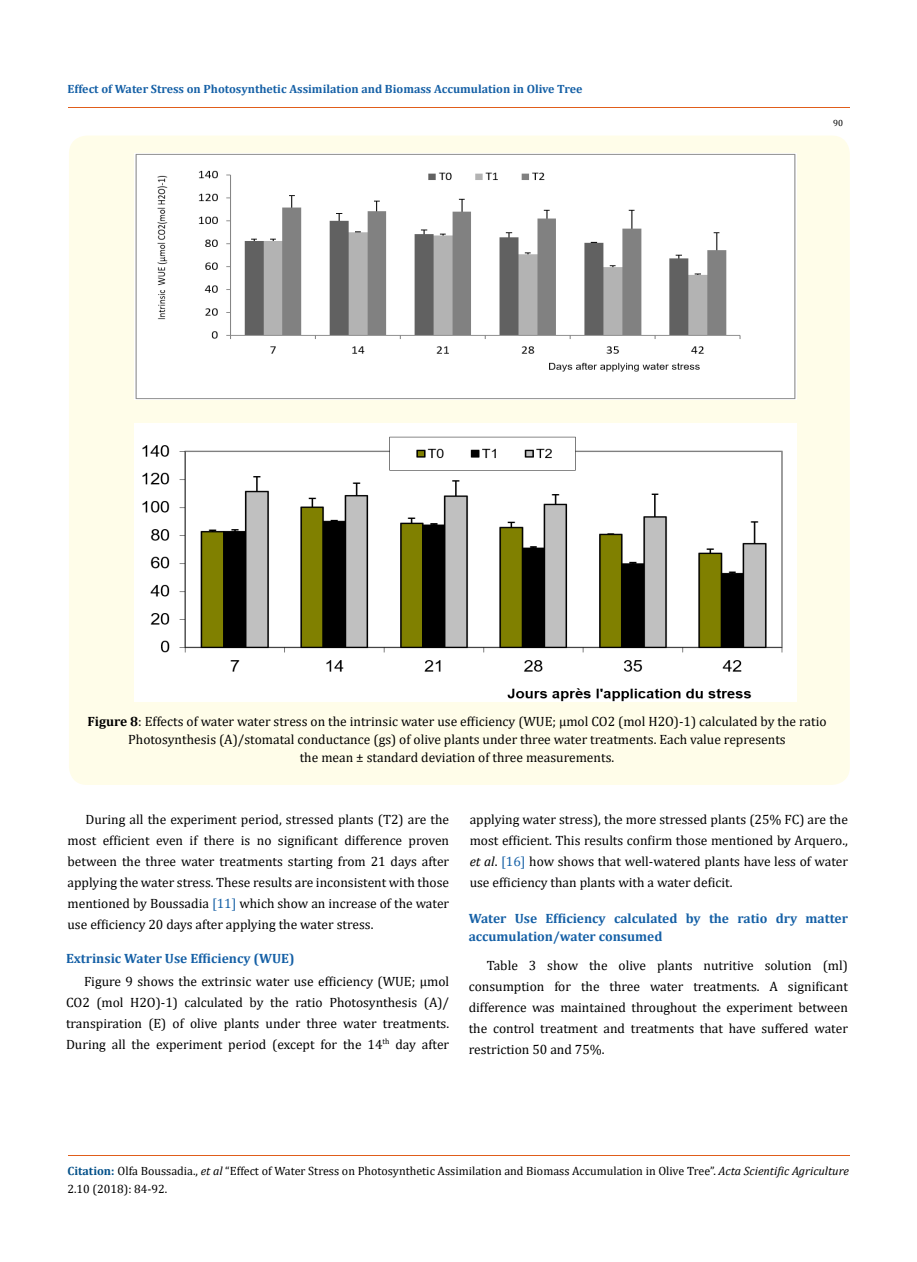
<style>
.page{position:relative;width:917px;height:1262px;background:#fff}
.page>*{position:absolute;margin:0;border:0;box-sizing:border-box;transform-origin:0 0}
.t1{font:13.5px/21px "Cambria";color:#000;text-align:justify}
.t2{font:700 13.5px/18px "Cambria";color:#1560a6}
.t3{font:12px/18px "Cambria";color:#000}
.t4{font:700 12px "Cambria";color:#1560a6}
.t5{font:9px "Cambria";color:#000}
.s1{font-weight:700}
.s2{color:#1560a6}
.s3{font-style:italic}
.s4{font-weight:700;color:#035089}
</style>
<div class="page">
<div style="left:69px;top:135px;width:780px;height:650px;background:#fffde9;border-radius:18px"></div>
<img style="left:134px;top:153px;width:662px;height:246px">
<img style="left:134px;top:424px;width:662px;height:277px">
<hr style="left:68px;top:108px;width:781px;height:1px;background:#e05d1a">
<hr style="left:68px;top:1155px;width:781px;height:1px;background:#e05d1a">
<p class="t4" style="left:68px;top:81px;width:516px">Effect of Water Stress on Photosynthetic Assimilation and Biomass Accumulation in Olive Tree</p>
<p class="t5" style="left:833px;top:118px;width:11px">90</p>
<p class="t1" style="left:87px;top:712px;width:740px;line-height:18px;text-align:center"><span class="s1">Figure 8</span>: Effects of water water stress on the intrinsic water use efficiency (WUE; µmol CO2 (mol H2O)-1) calculated by the ratio<br>Photosynthesis (A)/stomatal conductance (gs) of olive plants under three water treatments. Each value represents<br>the mean ± standard deviation of three measurements.</p>
<p class="t1" style="left:68px;top:808px;width:383px;text-indent:18px">During all the experiment period, stressed plants (T2) are the most efficient even if there is no significant difference proven between the three water treatments starting from 21 days after applying the water stress. These results are inconsistent with those mentioned by Boussadia <span class="s2">[11]</span> which show an increase of the water use efficiency 20 days after applying the water stress.</p>
<p class="t2" style="left:66px;top:949px;width:230px">Extrinsic Water Use Efficiency (WUE)</p>
<p class="t1" style="left:66px;top:970px;width:384px;text-indent:18px">Figure 9 shows the extrinsic water use efficiency (WUE; µmol CO2 (mol H2O)-1) calculated by the ratio Photosynthesis (A)/ transpiration (E) of olive plants under three water treatments.<br>During all the experiment period (except for the 14<sup>th</sup> day after</p>
<p class="t1" style="left:469px;top:808px;width:380px">applying water stress), the more stressed plants (25% FC) are the most efficient. This results confirm those mentioned by Arquero., <span class="s3">et al</span>. <span class="s2">[16]</span> how shows that well-watered plants have less of water use efficiency than plants with a water deficit.</p>
<p class="t2" style="left:468px;top:909px;width:380px">Water Use Efficiency calculated by the ratio dry matter accumulation/water consumed</p>
<p class="t1" style="left:468px;top:954px;width:381px;text-indent:18px">Table 3 show the olive plants nutritive solution (ml) consumption for the three water treatments. A significant difference was maintained throughout the experiment between the control treatment and treatments that have suffered water restriction 50 and 75%.</p>
<p class="t3" style="left:67px;top:1161px;width:783px"><span class="s4">Citation:</span> Olfa Boussadia., <span class="s3">et al</span> “Effect of Water Stress on Photosynthetic Assimilation and Biomass Accumulation in Olive Tree”. <span class="s3">Acta Scientific Agriculture<br></span>2.10 (2018): 84-92.</p>
</div>
